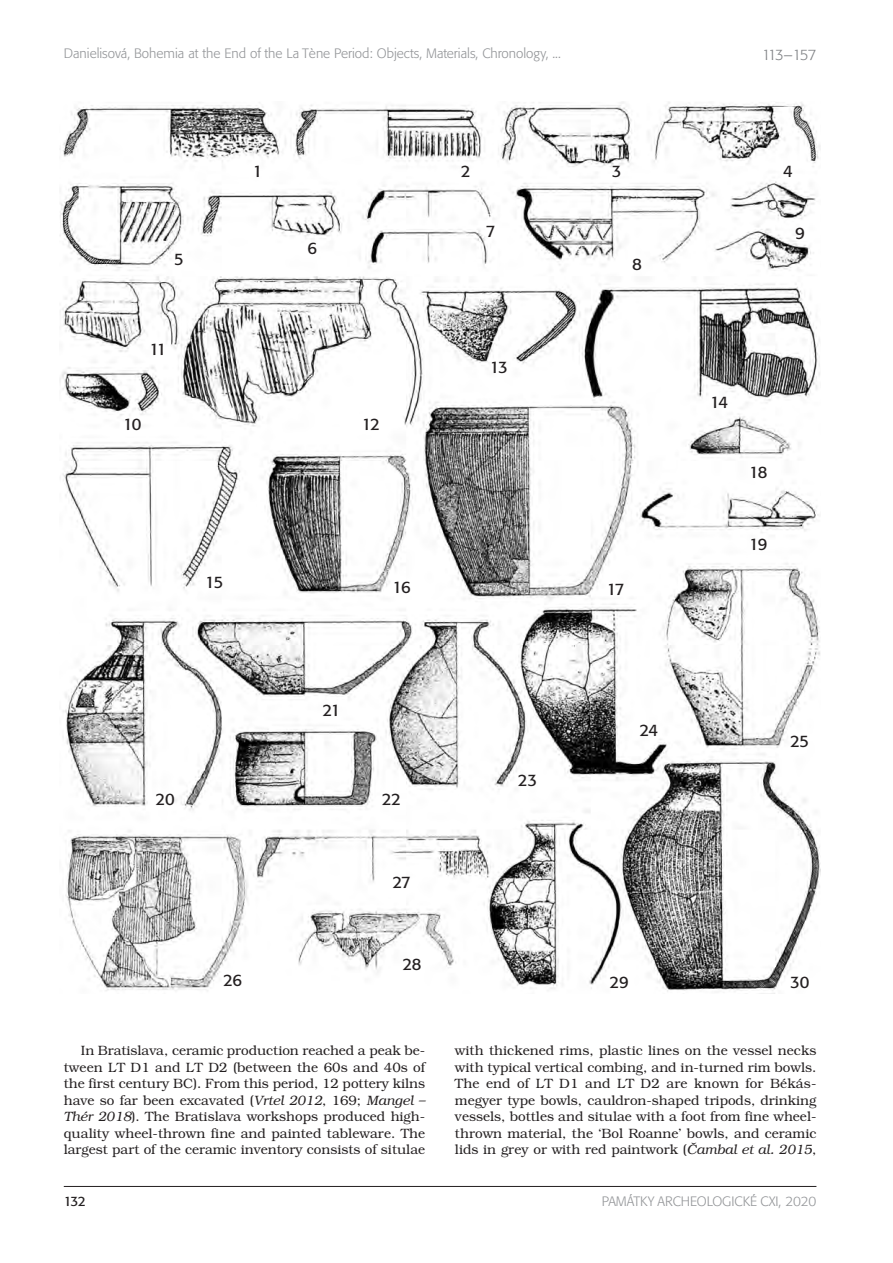
<style>
.page{position:relative;width:893px;height:1263px;background:#fff}
.page>*{position:absolute;margin:0;border:0;box-sizing:border-box;transform-origin:0 0}
.t1{font:16.5px "Formata CE";letter-spacing:-.06em;color:#231f20}
.t2{font:300 15px "Formata CE";letter-spacing:-.1em;color:#808285}
.t3{font:300 13.5px/16.5px "Bookman CE";color:#231f20;text-align:justify}
.t4{font:300 13.5px "Formata CE";color:#939598}
.t5{font:13.5px "Formata CE";color:#231f20}
.s1{font-family:"Formata"}
.s2{font-style:italic}
</style>
<div class="page">
<hr style="left:64px;top:1186px;width:752px;height:1px;background:#231f20">
<img style="left:60px;top:102px;width:760px;height:892px">
<p class="t4" style="left:64px;top:48px;width:499px">Danielisová, Bohemia at the End of the La T<span class="s1">è</span>ne Period: Objects, Materials, Chronology, ...</p>
<p class="t2" style="left:762px;top:48px;width:57px">113–157</p>
<p class="t1" style="left:174px;top:252px;width:11px">5</p>
<p class="t1" style="left:253px;top:163px;width:11px">1</p>
<p class="t1" style="left:307px;top:241px;width:11px">6</p>
<p class="t1" style="left:461px;top:163px;width:11px">2</p>
<p class="t1" style="left:612px;top:163px;width:11px">3</p>
<p class="t1" style="left:783px;top:163px;width:11px">4</p>
<p class="t1" style="left:486px;top:223px;width:11px">7</p>
<p class="t1" style="left:632px;top:257px;width:11px">8</p>
<p class="t1" style="left:795px;top:225px;width:11px">9</p>
<p class="t1" style="left:149px;top:342px;width:19px">11</p>
<p class="t1" style="left:123px;top:416px;width:20px">10</p>
<p class="t1" style="left:362px;top:416px;width:19px">12</p>
<p class="t1" style="left:490px;top:359px;width:19px">13</p>
<p class="t1" style="left:205px;top:574px;width:20px">15</p>
<p class="t1" style="left:393px;top:579px;width:20px">16</p>
<p class="t1" style="left:607px;top:581px;width:19px">17</p>
<p class="t1" style="left:710px;top:394px;width:19px">14</p>
<p class="t1" style="left:749px;top:465px;width:20px">18</p>
<p class="t1" style="left:749px;top:536px;width:20px">19</p>
<p class="t1" style="left:323px;top:702px;width:19px">21</p>
<p class="t1" style="left:518px;top:772px;width:21px">23</p>
<p class="t1" style="left:639px;top:722px;width:20px">24</p>
<p class="t1" style="left:790px;top:733px;width:20px">25</p>
<p class="t1" style="left:156px;top:791px;width:21px">20</p>
<p class="t1" style="left:382px;top:791px;width:21px">22</p>
<p class="t1" style="left:392px;top:874px;width:20px">27</p>
<p class="t1" style="left:223px;top:972px;width:20px">26</p>
<p class="t1" style="left:403px;top:956px;width:20px">28</p>
<p class="t1" style="left:610px;top:974px;width:21px">29</p>
<p class="t1" style="left:790px;top:974px;width:21px">30</p>
<p class="t3" style="left:64px;top:1044px;width:363px;text-indent:17px">In Bratislava, ceramic production reached a peak be&shy;tween LT D1 and LT D2 (between the 60s and 40s of the first century BC). From this period, 12 pottery kilns have so far been excavated (<span class="s2">Vrtel 2012</span>, 169; <span class="s2">Mangel – Thér 2018</span>). The Bratislava workshops produced high&shy;quality wheel-thrown fine and painted tableware. The largest part of the ceramic inventory consists of situlae</p>
<p class="t3" style="left:455px;top:1044px;width:363px">with thickened rims, plastic lines on the vessel necks with typical vertical combing, and in-turned rim bowls.<br>The end of LT D1 and LT D2 are known for Békás - megyer type bowls, cauldron-shaped tripods, drinking vessels, bottles and situlae with a foot from fine wheel&shy;thrown material, the ‘Bol Roanne’ bowls, and ceramic lids in grey or with red paintwork (<span class="s2">Čambal et al. 2015</span>,</p>
<p class="t5" style="left:64px;top:1194px;width:23px">132</p>
<p class="t4" style="left:602px;top:1195px;width:216px">PAMÁTKY ARCHEOLOGICKÉ CXI, 2020</p>
</div>
